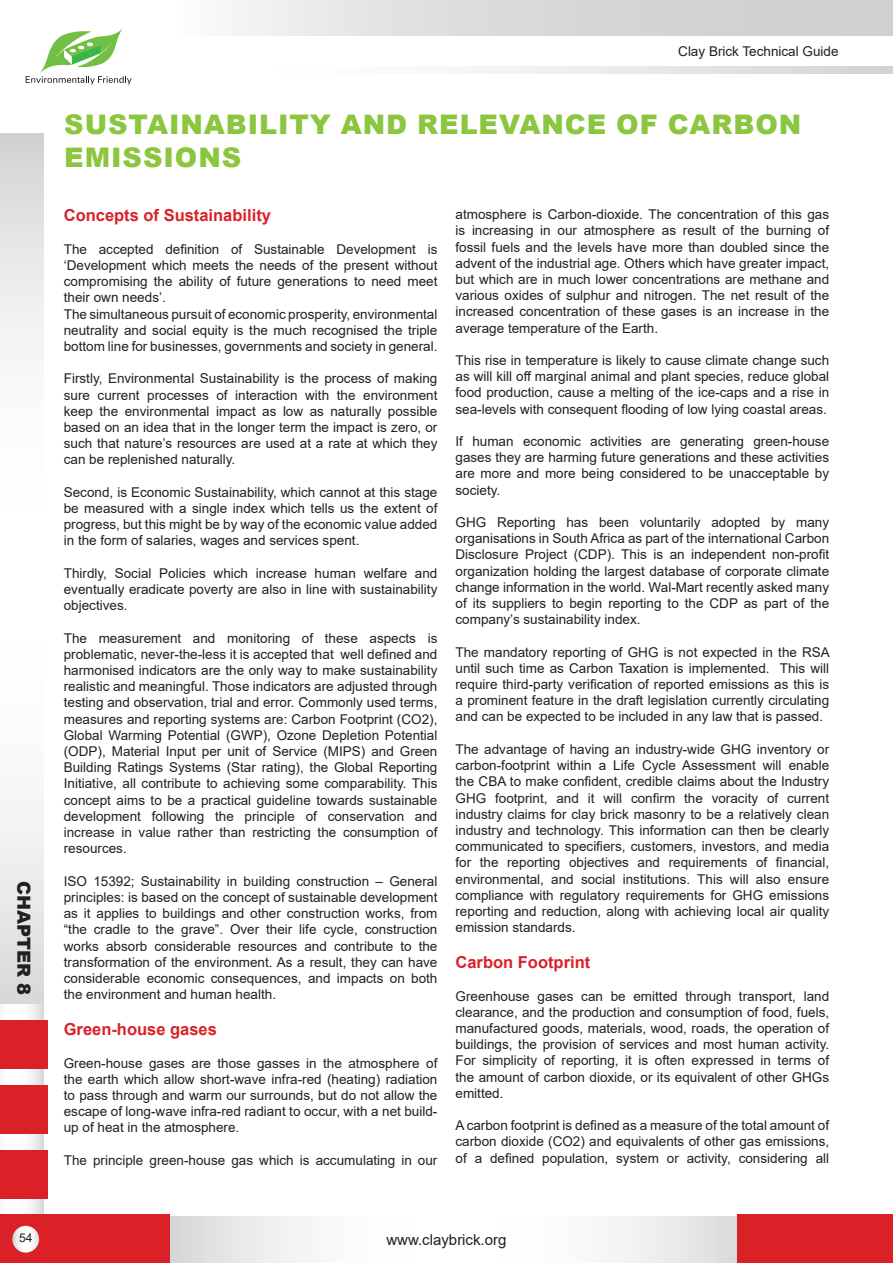
<style>
.page{position:relative;width:893px;height:1263px;background:#fff}
.page>*{position:absolute;margin:0;border:0;box-sizing:border-box;transform-origin:0 0}
.Section_Heading{font:900 27px/32.4px "Arial";letter-spacing:.035em;color:#8bc63e}
.t1{font:900 18px "Arial";color:#231f20}
.Heading{font:700 16.5px "Arial";color:#da2128}
.t2{font:15px "Arial";color:#231f20}
.Body{font:13.5px/16.2px "Arial";color:#231f20;text-align:justify}
.t3{font:12px "Arial";color:#231f20}
</style>
<div class="page">
<svg style="left:0;top:1003px;width:43px;height:211px"></svg>
<div style="left:169px;top:0;width:724px;height:36px;background:linear-gradient(to right,#f3f4f5,#c7c8ca)"></div>
<svg style="left:0;top:134px;width:43px;height:869px"></svg>
<div style="left:0;top:1020px;width:48px;height:49px;background:#da2128"></div>
<div style="left:0;top:1085px;width:48px;height:48px;background:#da2128"></div>
<div style="left:0;top:1150px;width:48px;height:48px;background:#da2128"></div>
<svg style="left:170px;top:1216px;width:567px;height:47px"></svg>
<div style="left:0;top:1214px;width:170px;height:49px;background:#da2128"></div>
<div style="left:737px;top:1214px;width:156px;height:49px;background:#da2128"></div>
<svg style="left:12px;top:1226px;width:27px;height:26px"></svg>
<svg style="left:482px;top:66px;width:411px;height:8px"></svg>
<svg style="left:26px;top:28px;width:106px;height:57px"></svg>
<p class="Body" style="left:678px;top:43px;width:162px">Clay Brick Technical Guide</p>
<h2 class="t1" style="left:37px;top:881px;width:115px;rotate:90deg">CHAPTER 8</h2>
<p class="Section_Heading" style="left:64px;top:107px;width:739px">SUSTAINABILITY AND RELEVANCE OF CARBON<br>EMISSIONS</p>
<p class="Heading" style="left:64px;top:204px;width:209px">Concepts of Sustainability</p>
<p class="Body" style="left:64px;top:241px;width:375px">The accepted definition of Sustainable Development is ‘Development which meets the needs of the present without compromising the ability of future generations to need meet their own needs’.</p>
<p class="Body" style="left:64px;top:306px;width:375px">The simultaneous pursuit of economic prosperity, environmental neutrality and social equity is the much recognised the triple bottom line for businesses, governments and society in general.</p>
<p class="Body" style="left:64px;top:370px;width:375px">Firstly, Environmental Sustainability is the process of making sure current processes of interaction with the environment keep the environmental impact as low as naturally possible based on an idea that in the longer term the impact is zero, or such that nature’s resources are used at a rate at which they can be replenished naturally.</p>
<p class="Body" style="left:64px;top:484px;width:375px">Second, is Economic Sustainability, which cannot at this stage be measured with a single index which tells us the extent of progress, but this might be by way of the economic value added in the form of salaries, wages and services spent.</p>
<p class="Body" style="left:64px;top:565px;width:375px">Thirdly, Social Policies which increase human welfare and eventually eradicate poverty are also in line with sustainability objectives.</p>
<p class="Body" style="left:64px;top:630px;width:375px">The measurement and monitoring of these aspects is problematic, never-the-less it is accepted that well defined and harmonised indicators are the only way to make sustainability realistic and meaningful. Those indicators are adjusted through testing and observation, trial and error. Commonly used terms, measures and reporting systems are: Carbon Footprint (CO2), Global Warming Potential (GWP), Ozone Depletion Potential (ODP), Material Input per unit of Service (MIPS) and Green Building Ratings Systems (Star rating), the Global Reporting Initiative, all contribute to achieving some comparability. This concept aims to be a practical guideline towards sustainable development following the principle of conservation and increase in value rather than restricting the consumption of resources.</p>
<p class="Body" style="left:64px;top:873px;width:375px">ISO 15392; Sustainability in building construction – General principles: is based on the concept of sustainable development as it applies to buildings and other construction works, from “the cradle to the grave”. Over their life cycle, construction works absorb considerable resources and contribute to the transformation of the environment. As a result, they can have considerable economic consequences, and impacts on both the environment and human health.</p>
<p class="Heading" style="left:64px;top:1018px;width:155px">Green-house gases</p>
<p class="Body" style="left:64px;top:1054px;width:375px">Green-house gases are those gasses in the atmosphere of the earth which allow short-wave infra-red (heating) radiation to pass through and warm our surrounds, but do not allow the escape of long-wave infra-red radiant to occur, with a net build&shy;up of heat in the atmosphere.</p>
<p class="Body" style="left:64px;top:1152px;width:375px">The principle green-house gas which is accumulating in our</p>
<p class="Body" style="left:455px;top:206px;width:375px">atmosphere is Carbon-dioxide. The concentration of this gas is increasing in our atmosphere as result of the burning of fossil fuels and the levels have more than doubled since the advent of the industrial age. Others which have greater impact, but which are in much lower concentrations are methane and various oxides of sulphur and nitrogen. The net result of the increased concentration of these gases is an increase in the average temperature of the Earth.</p>
<p class="Body" style="left:455px;top:352px;width:375px">This rise in temperature is likely to cause climate change such as will kill off marginal animal and plant species, reduce global food production, cause a melting of the ice-caps and a rise in sea-levels with consequent flooding of low lying coastal areas.</p>
<p class="Body" style="left:455px;top:433px;width:375px">If human economic activities are generating green-house gases they are harming future generations and these activities are more and more being considered to be unacceptable by society.</p>
<p class="Body" style="left:455px;top:514px;width:375px">GHG Reporting has been voluntarily adopted by many organisations in South Africa as part of the international Carbon Disclosure Project (CDP). This is an independent non-profit organization holding the largest database of corporate climate change information in the world. Wal-Mart recently asked many of its suppliers to begin reporting to the CDP as part of the company’s sustainability index.</p>
<p class="Body" style="left:455px;top:644px;width:376px">The mandatory reporting of GHG is not expected in the RSA until such time as Carbon Taxation is implemented. This will require third-party verification of reported emissions as this is a prominent feature in the draft legislation currently circulating and can be expected to be included in any law that is passed.</p>
<p class="Body" style="left:455px;top:741px;width:375px">The advantage of having an industry-wide GHG inventory or carbon-footprint within a Life Cycle Assessment will enable the CBA to make confident, credible claims about the Industry GHG footprint, and it will confirm the voracity of current industry claims for clay brick masonry to be a relatively clean industry and technology. This information can then be clearly communicated to specifiers, customers, investors, and media for the reporting objectives and requirements of financial, environmental, and social institutions. This will also ensure compliance with regulatory requirements for GHG emissions reporting and reduction, along with achieving local air quality emission standards.</p>
<p class="Heading" style="left:455px;top:951px;width:136px">Carbon Footprint</p>
<p class="Body" style="left:455px;top:987px;width:375px">Greenhouse gases can be emitted through transport, land clearance, and the production and consumption of food, fuels, manufactured goods, materials, wood, roads, the operation of buildings, the provision of services and most human activity.<br>For simplicity of reporting, it is often expressed in terms of the amount of carbon dioxide, or its equivalent of other GHGs emitted.</p>
<p class="Body" style="left:455px;top:1117px;width:375px">A carbon footprint is defined as a measure of the total amount of carbon dioxide (CO2) and equivalents of other gas emissions, of a defined population, system or activity, considering all</p>
<p class="t3" style="left:19px;top:1230px;width:15px">54</p>
<p class="t2" style="left:386px;top:1229px;width:122px">www.claybrick.org</p>
</div>
